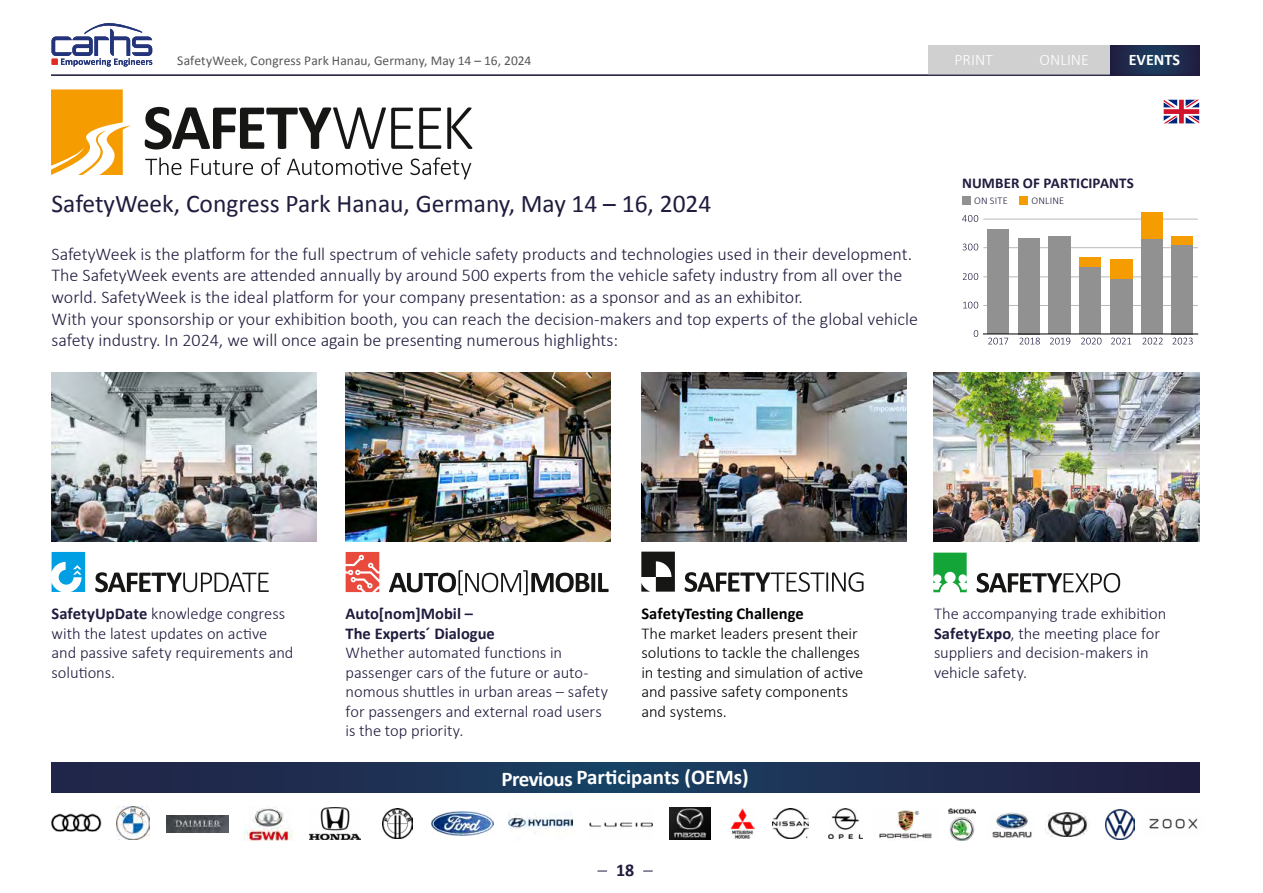
<style>
.page{position:relative;width:1263px;height:893px;background:#fff}
.page>*{position:absolute;margin:0;border:0;box-sizing:border-box;transform-origin:0 0}
.t1{font:25.5px "Calibri";color:#1f1c3e}
.t2{font:700 21px "Calibri";color:#fff}
.t3{font:300 18px/21.6px "Calibri";color:#1f1c3e}
.t4{font:700 18px "Calibri";color:#1f1c3e}
.t5{font:300 16.5px/19.5px "Calibri";letter-spacing:-.005em;color:#1f1c3e}
.t6{font:300 16.5px/19.5px "Calibri";letter-spacing:-.005em;color:#000}
.t7{font:700 16.5px/19.5px "Calibri";color:#1f1c3e}
.t8{font:700 16.5px "Calibri";color:#000}
.t9{font:300 16.05px "Calibri";color:#fff}
.t10{font:700 16.05px "Calibri";color:#fff}
.t11{font:700 15px "Calibri";letter-spacing:.005em;color:#1f1c3e}
.t12{font:13.5px "Calibri";letter-spacing:.005em;color:#575756}
.t13{font:300 10.35px "Calibri";letter-spacing:.02em;color:#1f1c3e}
.s1{font-weight:700}
</style>
<div class="page">
<div style="left:928px;top:45px;width:91px;height:30px;background:#d0d0d0"></div>
<svg style="left:1109px;top:45px;width:90px;height:30px;background:#1f2e50"></svg>
<div style="left:1019px;top:45px;width:90px;height:30px;background:#d0d0d0"></div>
<hr style="left:51px;top:75px;width:1148px;height:1px;background:#1f1c3e">
<svg style="left:52px;top:23px;width:100px;height:44px"></svg>
<img style="left:52px;top:373px;width:265px;height:169px">
<img style="left:346px;top:373px;width:265px;height:169px">
<img style="left:641px;top:373px;width:266px;height:169px">
<img style="left:934px;top:373px;width:265px;height:169px">
<svg style="left:1164px;top:100px;width:35px;height:23px"></svg>
<svg style="left:145px;top:107px;width:268px;height:43px"></svg>
<svg style="left:419px;top:108px;width:22px;height:41px"></svg>
<svg style="left:447px;top:107px;width:25px;height:42px"></svg>
<svg style="left:51px;top:89px;width:80px;height:86px"></svg>
<svg style="left:145px;top:158px;width:36px;height:17px"></svg>
<svg style="left:191px;top:159px;width:62px;height:16px"></svg>
<svg style="left:261px;top:157px;width:20px;height:18px"></svg>
<svg style="left:287px;top:159px;width:115px;height:16px"></svg>
<svg style="left:410px;top:157px;width:61px;height:22px"></svg>
<svg style="left:977px;top:573px;width:143px;height:20px"></svg>
<svg style="left:933px;top:553px;width:34px;height:39px"></svg>
<svg style="left:95px;top:572px;width:174px;height:20px"></svg>
<svg style="left:52px;top:552px;width:33px;height:40px"></svg>
<svg style="left:346px;top:552px;width:33px;height:40px"></svg>
<svg style="left:389px;top:570px;width:220px;height:25px"></svg>
<svg style="left:685px;top:572px;width:178px;height:20px"></svg>
<svg style="left:641px;top:552px;width:34px;height:40px"></svg>
<img style="left:51px;top:813px;width:51px;height:19px">
<img style="left:670px;top:807px;width:40px;height:33px">
<img style="left:116px;top:806px;width:33px;height:33px">
<img style="left:730px;top:809px;width:24px;height:29px">
<img style="left:167px;top:815px;width:62px;height:17px">
<img style="left:244px;top:807px;width:49px;height:33px">
<img style="left:828px;top:809px;width:34px;height:30px">
<img style="left:310px;top:807px;width:50px;height:33px">
<img style="left:879px;top:810px;width:53px;height:30px">
<img style="left:382px;top:808px;width:31px;height:31px">
<img style="left:949px;top:809px;width:26px;height:31px">
<img style="left:431px;top:812px;width:62px;height:23px">
<img style="left:1045px;top:812px;width:43px;height:25px">
<img style="left:509px;top:815px;width:64px;height:18px">
<img style="left:589px;top:822px;width:63px;height:6px">
<img style="left:1105px;top:810px;width:29px;height:29px">
<img style="left:1149px;top:818px;width:49px;height:11px">
<svg style="left:51px;top:763px;width:1148px;height:29px;background:#1d2f51"></svg>
<img style="left:772px;top:808px;width:37px;height:31px">
<img style="left:992px;top:812px;width:40px;height:26px">
<svg style="left:988px;top:338px;width:205px;height:6px"></svg>
<svg style="left:974px;top:330px;width:4px;height:7px"></svg>
<svg style="left:963px;top:302px;width:15px;height:6px"></svg>
<svg style="left:963px;top:273px;width:15px;height:7px"></svg>
<svg style="left:962px;top:244px;width:16px;height:6px"></svg>
<svg style="left:962px;top:215px;width:16px;height:7px"></svg>
<hr style="left:983px;top:305px;width:215px;height:1px;background:#b8b8b8">
<hr style="left:983px;top:276px;width:215px;height:1px;background:#b8b8b8">
<hr style="left:983px;top:247px;width:215px;height:1px;background:#b8b8b8">
<hr style="left:983px;top:219px;width:215px;height:1px;background:#b8b8b8">
<div style="left:1079px;top:257px;width:22px;height:10px;background:#f59c00"></div>
<div style="left:1110px;top:259px;width:22px;height:21px;background:#f59c00"></div>
<div style="left:1141px;top:212px;width:22px;height:28px;background:#f59c00"></div>
<div style="left:1171px;top:236px;width:22px;height:9px;background:#f59c00"></div>
<div style="left:987px;top:230px;width:22px;height:104px;background:#919191"></div>
<div style="left:1018px;top:238px;width:22px;height:96px;background:#919191"></div>
<div style="left:1048px;top:236px;width:23px;height:98px;background:#919191"></div>
<div style="left:1079px;top:267px;width:22px;height:67px;background:#919191"></div>
<div style="left:1110px;top:280px;width:22px;height:54px;background:#919191"></div>
<div style="left:1141px;top:240px;width:22px;height:94px;background:#919191"></div>
<div style="left:1171px;top:245px;width:22px;height:89px;background:#919191"></div>
<hr style="left:983px;top:334px;width:215px;height:1px;background:#000">
<div style="left:962px;top:196px;width:8px;height:8px;background:#919191"></div>
<div style="left:1019px;top:196px;width:9px;height:8px;background:#f59c00"></div>
<p class="t12" style="left:177px;top:51px;width:356px">SafetyWeek, Congress Park Hanau, Germany, May 14 – 16, 2024</p>
<p class="t9" style="left:954px;top:50px;width:40px">PRINT</p>
<p class="t9" style="left:1039px;top:50px;width:51px">ONLINE</p>
<p class="t10" style="left:1129px;top:48px;width:53px">EVENTS</p>
<h1 class="t1" style="left:52px;top:186px;width:661px">SafetyWeek, Congress Park Hanau, Germany, May 14 – 16, 2024</h1>
<p class="t3" style="left:52px;top:243px;width:868px">SafetyWeek is the platform for the full spectrum of vehicle safety products and technologies used in their development.<br>The SafetyWeek events are attended annually by around 500 experts from the vehicle safety industry from all over the world. SafetyWeek is the ideal platform for your company presentation: as a sponsor and as an exhibitor.<br>With your sponsorship or your exhibition booth, you can reach the decision-makers and top experts of the global vehicle safety industry. In 2024, we will once again be presenting numerous highlights:</p>
<p class="t11" style="left:962px;top:172px;width:173px">NUMBER OF PARTICIPANTS</p>
<p class="t13" style="left:974px;top:195px;width:35px">ON SITE</p>
<p class="t13" style="left:1031px;top:195px;width:34px">ONLINE</p>
<p class="t7" style="left:346px;top:603px;width:151px">Auto[nom]Mobil –<br>The Experts´ Dialogue</p>
<p class="t5" style="left:346px;top:643px;width:264px">Whether automated functions in passenger cars of the future or auto&shy;nomous shuttles in urban areas – safety for passengers and external road users is the top priority.</p>
<p class="t5" style="left:52px;top:604px;width:243px"><span class="s1">SafetyUpDate</span> knowledge congress with the latest updates on active and passive safety requirements and solutions.</p>
<p class="t8" style="left:641px;top:602px;width:164px">SafetyTesting Challenge</p>
<p class="t6" style="left:641px;top:623px;width:224px">The market leaders present their solutions to tackle the challenges in testing and simulation of active and passive safety components and systems.</p>
<p class="t2" style="left:501px;top:762px;width:249px">Previous Participants (OEMs)</p>
<p class="t4" style="left:616px;top:858px;width:20px">18</p>
<p class="t5" style="left:934px;top:604px;width:234px">The accompanying trade exhibition<br><span class="s1">SafetyExpo</span>, the meeting place for suppliers and decision-makers in vehicle safety.</p>
</div>
